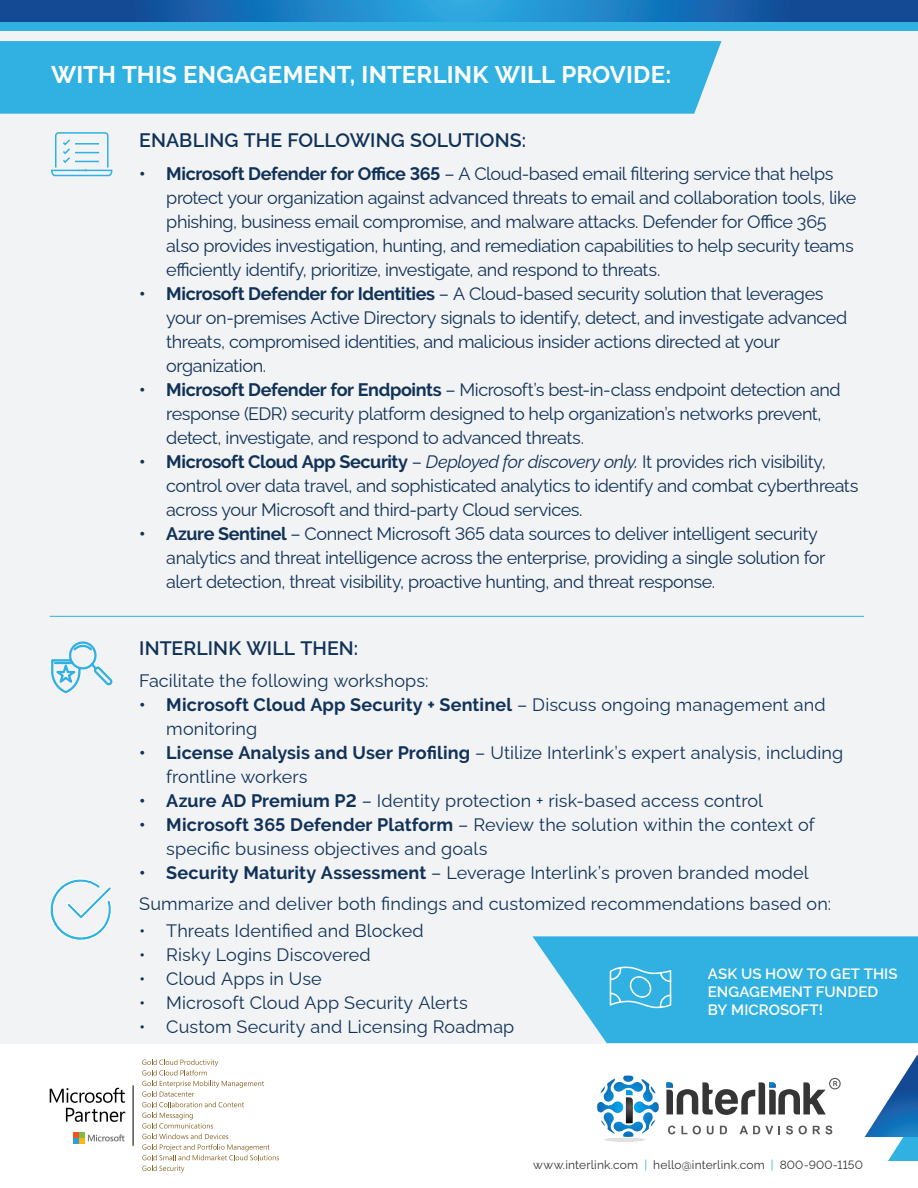
<style>
.page{position:relative;width:918px;height:1188px;background:#fff}
.page>*{position:absolute;margin:0;border:0;box-sizing:border-box;transform-origin:0 0}
.t1{font:700 24px "Raleway";letter-spacing:.01em;color:#fff}
.t2{font:600 19.5px "Raleway";letter-spacing:.005em;color:#113258}
.t3{font:18px/24px "Raleway";letter-spacing:-.02em;color:#113258}
.t4{font:18px/24px "Raleway";letter-spacing:.005em;color:#113258}
.t5{font:600 15px/18px "Raleway";letter-spacing:.005em;color:#fff}
.t6{font:12px "Raleway";letter-spacing:.015em;color:#333434}
.s1{font-weight:700}
.s2{font-style:italic}
.s3{color:#30b1e2}
</style>
<div class="page">
<div style="left:0;top:31px;width:918px;height:1012px;background:#f2f3f4"></div>
<div style="left:0;top:41px;width:721px;height:73px;background:#30b1e2"></div>
<div style="left:0;top:0;width:918px;height:31px;background:#30b1e2"></div>
<svg style="left:0;top:0;width:918px;height:22px;background:#1a6eb3"></svg>
<svg style="left:51px;top:132px;width:62px;height:45px"></svg>
<svg style="left:865px;top:1055px;width:53px;height:106px"></svg>
<svg style="left:668px;top:1126px;width:7px;height:8px"></svg>
<svg style="left:681px;top:1126px;width:6px;height:8px"></svg>
<svg style="left:693px;top:1126px;width:8px;height:8px"></svg>
<svg style="left:707px;top:1126px;width:7px;height:8px"></svg>
<svg style="left:720px;top:1126px;width:7px;height:8px"></svg>
<svg style="left:740px;top:1126px;width:33px;height:8px"></svg>
<svg style="left:786px;top:1126px;width:7px;height:8px"></svg>
<svg style="left:799px;top:1126px;width:8px;height:8px"></svg>
<svg style="left:813px;top:1126px;width:19px;height:8px"></svg>
<hr style="left:604px;top:1138px;width:41px;height:4px;background:#f1f1f1;border-radius:50%">
<svg style="left:605px;top:1138px;width:39px;height:4px"></svg>
<hr style="left:606px;top:1138px;width:38px;height:3px;background:#000;border-radius:50%">
<svg style="left:666px;top:1078px;width:175px;height:37px"></svg>
<svg style="left:597px;top:1076px;width:62px;height:61px"></svg>
<svg style="left:50px;top:1088px;width:75px;height:34px"></svg>
<svg style="left:74px;top:1133px;width:51px;height:11px"></svg>
<hr style="left:133px;top:1085px;width:1px;height:61px;background:#000">
<svg style="left:142px;top:1059px;width:137px;height:114px"></svg>
<svg style="left:532px;top:936px;width:386px;height:107px;background:#46b8e4"></svg>
<hr style="left:50px;top:616px;width:814px;height:1px;background:#30b1e2">
<svg style="left:50px;top:879px;width:61px;height:61px"></svg>
<svg style="left:51px;top:641px;width:62px;height:53px"></svg>
<p class="t1" style="left:51px;top:61px;width:622px">WITH THIS ENGAGEMENT, INTERLINK WILL PROVIDE:</p>
<p class="t2" style="left:139px;top:125px;width:388px">ENABLING THE FOLLOWING SOLUTIONS:</p>
<p class="t3" style="left:166px;top:160px;width:692px;text-indent:-27px"><span class="s1">• Microsoft Defender for Office 365</span> – A Cloud-based email filtering service that helps protect your organization against advanced threats to email and collaboration tools, like phishing, business email compromise, and malware attacks. Defender for Office 365 also provides investigation, hunting, and remediation capabilities to help security teams efficiently identify, prioritize, investigate, and respond to threats.</p>
<p class="t3" style="left:166px;top:280px;width:683px;text-indent:-27px"><span class="s1">• Microsoft Defender for Identities</span> – A Cloud-based security solution that leverages your on-premises Active Directory signals to identify, detect, and investigate advanced threats, compromised identities, and malicious insider actions directed at your organization.</p>
<p class="t3" style="left:166px;top:376px;width:676px;text-indent:-27px"><span class="s1">• Microsoft Defender for Endpoints</span> – Microsoft’s best-in-class endpoint detection and response (EDR) security platform designed to help organization’s networks prevent, detect, investigate, and respond to advanced threats.</p>
<p class="t3" style="left:166px;top:448px;width:694px;text-indent:-27px"><span class="s1">• Microsoft Cloud App Security</span> – <span class="s2">Deployed for discovery only.</span> It provides rich visibility, control over data travel, and sophisticated analytics to identify and combat cyberthreats across your Microsoft and third-party Cloud services.</p>
<p class="t3" style="left:166px;top:520px;width:661px;text-indent:-27px"><span class="s1">• Azure Sentinel</span> – Connect Microsoft 365 data sources to deliver intelligent security analytics and threat intelligence across the enterprise, providing a single solution for alert detection, threat visibility, proactive hunting, and threat response.</p>
<p class="t2" style="left:139px;top:633px;width:220px">INTERLINK WILL THEN:</p>
<p class="t4" style="left:139px;top:666px;width:291px">Facilitate the following workshops:</p>
<p class="t4" style="left:166px;top:690px;width:661px;text-indent:-27px"><span class="s1">• Microsoft Cloud App Security + Sentinel</span> – Discuss ongoing management and monitoring</p>
<p class="t4" style="left:166px;top:738px;width:679px;text-indent:-27px"><span class="s1">• License Analysis and User Profiling</span> – Utilize Interlink’s expert analysis, including frontline workers</p>
<p class="t4" style="left:139px;top:786px;width:625px"><span class="s1">• Azure AD Premium P2</span> – Identity protection + risk-based access control</p>
<p class="t4" style="left:166px;top:810px;width:650px;text-indent:-27px"><span class="s1">• Microsoft 365 Defender Platform</span> – Review the solution within the context of specific business objectives and goals</p>
<p class="t4" style="left:139px;top:858px;width:671px"><span class="s1">• Security Maturity Assessment</span> – Leverage Interlink’s proven branded model</p>
<p class="t4" style="left:139px;top:890px;width:693px">Summarize and deliver both findings and customized recommendations based on:</p>
<p class="t4" style="left:139px;top:917px;width:286px">• Threats Identified and Blocked</p>
<p class="t4" style="left:139px;top:941px;width:233px">• Risky Logins Discovered</p>
<p class="t4" style="left:139px;top:965px;width:184px">• Cloud Apps in Use</p>
<p class="t4" style="left:139px;top:989px;width:330px">• Microsoft Cloud App Security Alerts</p>
<p class="t4" style="left:139px;top:1013px;width:377px">• Custom Security and Licensing Roadmap</p>
<p class="t5" style="left:708px;top:963px;width:191px">ASK US HOW TO GET THIS<br>ENGAGEMENT FUNDED<br>BY MICROSOFT!</p>
<p class="t6" style="left:533px;top:1155px;width:331px">www.interlink.com <span class="s3">|</span> hello@interlink.com <span class="s3">|</span> 800-900-1150</p>
</div>
